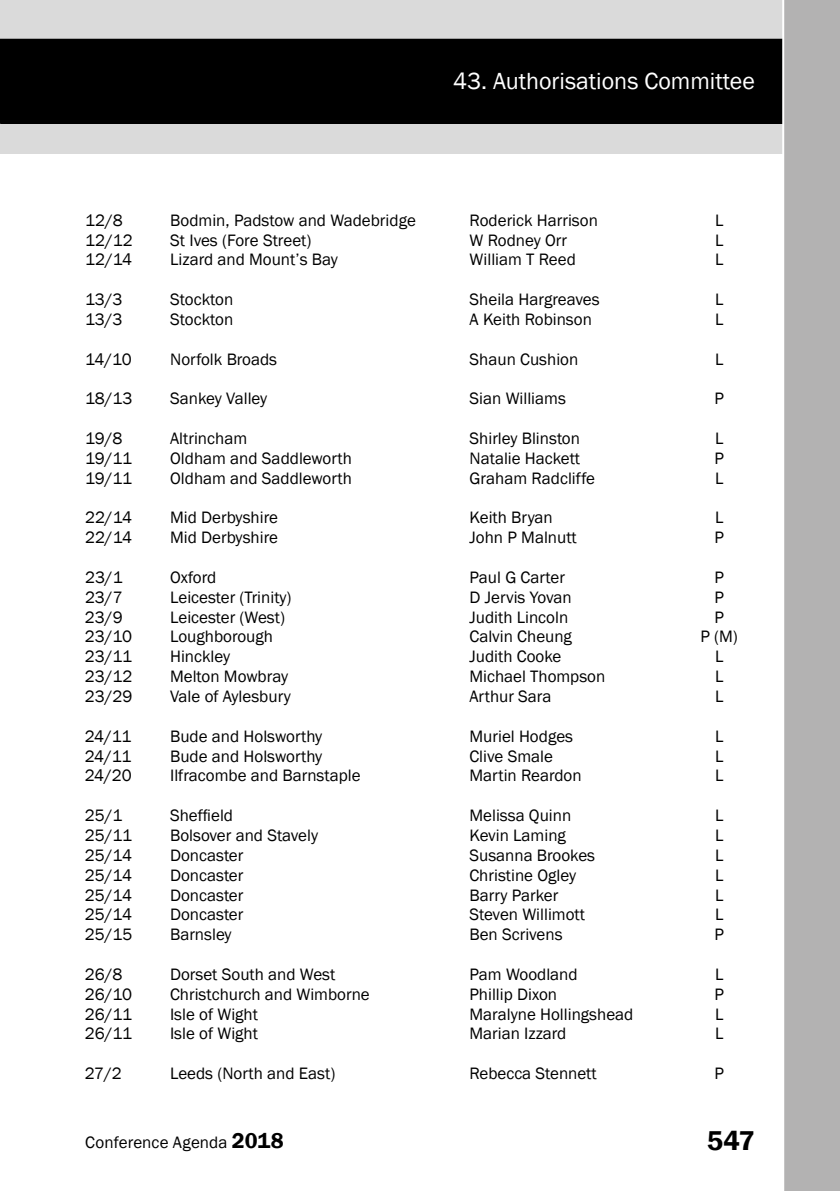
<style>
.page{position:relative;width:840px;height:1191px;background:#fff}
.page>*{position:absolute;margin:0;border:0;box-sizing:border-box;transform-origin:0 0}
.t1{font:600 28px "Franklin Gothic";color:#000}
.t2{font:24px "Franklin Gothic";color:#fff}
.t3{font:17px "Franklin Gothic";color:#000}
.s1{font-weight:600;font-size:22px}
</style>
<div class="page">
<div style="left:0;top:0;width:839px;height:154px;background:#dadada"></div>
<div style="left:0;top:39px;width:839px;height:84px;background:#000"></div>
<div style="left:0;top:39px;width:839px;height:85px;border:1px solid #000"></div>
<div style="left:781px;top:0;width:58px;height:1191px;background:#b3b2b2"></div>
<h2 class="t2" style="left:453px;top:66px;width:303px">43. Authorisations Committee</h2>
<p class="t3" style="left:85px;top:209px;width:39px">12/8</p>
<p class="t3" style="left:170px;top:209px;width:247px">Bodmin, Padstow and Wadebridge</p>
<p class="t3" style="left:469px;top:209px;width:130px">Roderick Harrison</p>
<p class="t3" style="left:714px;top:209px;width:10px">L</p>
<p class="t3" style="left:85px;top:229px;width:49px">12/12</p>
<p class="t3" style="left:170px;top:229px;width:142px">St Ives (Fore Street)</p>
<p class="t3" style="left:469px;top:229px;width:99px">W Rodney Orr</p>
<p class="t3" style="left:714px;top:229px;width:10px">L</p>
<p class="t3" style="left:85px;top:249px;width:49px">12/14</p>
<p class="t3" style="left:170px;top:249px;width:169px">Lizard and Mount’s Bay</p>
<p class="t3" style="left:469px;top:249px;width:108px">William T Reed</p>
<p class="t3" style="left:714px;top:249px;width:10px">L</p>
<p class="t3" style="left:85px;top:289px;width:39px">13/3</p>
<p class="t3" style="left:170px;top:289px;width:64px">Stockton</p>
<p class="t3" style="left:469px;top:289px;width:131px">Sheila Hargreaves</p>
<p class="t3" style="left:714px;top:289px;width:10px">L</p>
<p class="t3" style="left:85px;top:309px;width:39px">13/3</p>
<p class="t3" style="left:170px;top:309px;width:64px">Stockton</p>
<p class="t3" style="left:469px;top:309px;width:124px">A Keith Robinson</p>
<p class="t3" style="left:714px;top:309px;width:10px">L</p>
<p class="t3" style="left:85px;top:348px;width:48px">14/10</p>
<p class="t3" style="left:170px;top:348px;width:108px">Norfolk Broads</p>
<p class="t3" style="left:469px;top:348px;width:110px">Shaun Cushion</p>
<p class="t3" style="left:714px;top:348px;width:10px">L</p>
<p class="t3" style="left:85px;top:388px;width:49px">18/13</p>
<p class="t3" style="left:170px;top:388px;width:98px">Sankey Valley</p>
<p class="t3" style="left:469px;top:388px;width:98px">Sian Williams</p>
<p class="t3" style="left:714px;top:388px;width:11px">P</p>
<p class="t3" style="left:85px;top:428px;width:39px">19/8</p>
<p class="t3" style="left:170px;top:428px;width:78px">Altrincham</p>
<p class="t3" style="left:469px;top:428px;width:112px">Shirley Blinston</p>
<p class="t3" style="left:714px;top:428px;width:10px">L</p>
<p class="t3" style="left:85px;top:447px;width:49px">19/11</p>
<p class="t3" style="left:170px;top:447px;width:183px">Oldham and Saddleworth</p>
<p class="t3" style="left:469px;top:447px;width:112px">Natalie Hackett</p>
<p class="t3" style="left:714px;top:447px;width:11px">P</p>
<p class="t3" style="left:85px;top:467px;width:49px">19/11</p>
<p class="t3" style="left:170px;top:467px;width:183px">Oldham and Saddleworth</p>
<p class="t3" style="left:469px;top:467px;width:127px">Graham Radcliffe</p>
<p class="t3" style="left:714px;top:467px;width:10px">L</p>
<p class="t3" style="left:85px;top:507px;width:49px">22/14</p>
<p class="t3" style="left:170px;top:507px;width:109px">Mid Derbyshire</p>
<p class="t3" style="left:469px;top:507px;width:85px">Keith Bryan</p>
<p class="t3" style="left:714px;top:507px;width:10px">L</p>
<p class="t3" style="left:85px;top:527px;width:49px">22/14</p>
<p class="t3" style="left:170px;top:527px;width:109px">Mid Derbyshire</p>
<p class="t3" style="left:469px;top:527px;width:109px">John P Malnutt</p>
<p class="t3" style="left:714px;top:527px;width:11px">P</p>
<p class="t3" style="left:85px;top:567px;width:39px">23/1</p>
<p class="t3" style="left:170px;top:567px;width:47px">Oxford</p>
<p class="t3" style="left:469px;top:567px;width:97px">Paul G Carter</p>
<p class="t3" style="left:714px;top:567px;width:11px">P</p>
<p class="t3" style="left:85px;top:586px;width:39px">23/7</p>
<p class="t3" style="left:170px;top:586px;width:123px">Leicester (Trinity)</p>
<p class="t3" style="left:469px;top:586px;width:104px">D Jervis Yovan</p>
<p class="t3" style="left:714px;top:586px;width:11px">P</p>
<p class="t3" style="left:85px;top:606px;width:39px">23/9</p>
<p class="t3" style="left:170px;top:606px;width:116px">Leicester (West)</p>
<p class="t3" style="left:469px;top:606px;width:100px">Judith Lincoln</p>
<p class="t3" style="left:714px;top:606px;width:11px">P</p>
<p class="t3" style="left:85px;top:626px;width:49px">23/10</p>
<p class="t3" style="left:170px;top:626px;width:104px">Loughborough</p>
<p class="t3" style="left:469px;top:626px;width:104px">Calvin Cheung</p>
<p class="t3" style="left:700px;top:626px;width:39px">P (M)</p>
<p class="t3" style="left:85px;top:646px;width:49px">23/11</p>
<p class="t3" style="left:170px;top:646px;width:62px">Hinckley</p>
<p class="t3" style="left:469px;top:646px;width:93px">Judith Cooke</p>
<p class="t3" style="left:714px;top:646px;width:10px">L</p>
<p class="t3" style="left:85px;top:666px;width:49px">23/12</p>
<p class="t3" style="left:170px;top:666px;width:119px">Melton Mowbray</p>
<p class="t3" style="left:469px;top:666px;width:137px">Michael Thompson</p>
<p class="t3" style="left:714px;top:666px;width:10px">L</p>
<p class="t3" style="left:85px;top:686px;width:49px">23/29</p>
<p class="t3" style="left:170px;top:686px;width:122px">Vale of Aylesbury</p>
<p class="t3" style="left:469px;top:686px;width:84px">Arthur Sara</p>
<p class="t3" style="left:714px;top:686px;width:10px">L</p>
<p class="t3" style="left:85px;top:725px;width:48px">24/11</p>
<p class="t3" style="left:170px;top:725px;width:154px">Bude and Holsworthy</p>
<p class="t3" style="left:469px;top:725px;width:105px">Muriel Hodges</p>
<p class="t3" style="left:714px;top:725px;width:10px">L</p>
<p class="t3" style="left:85px;top:745px;width:48px">24/11</p>
<p class="t3" style="left:170px;top:745px;width:154px">Bude and Holsworthy</p>
<p class="t3" style="left:469px;top:745px;width:85px">Clive Smale</p>
<p class="t3" style="left:714px;top:745px;width:10px">L</p>
<p class="t3" style="left:85px;top:765px;width:48px">24/20</p>
<p class="t3" style="left:170px;top:765px;width:192px">Ilfracombe and Barnstaple</p>
<p class="t3" style="left:469px;top:765px;width:114px">Martin Reardon</p>
<p class="t3" style="left:714px;top:765px;width:10px">L</p>
<p class="t3" style="left:85px;top:805px;width:39px">25/1</p>
<p class="t3" style="left:170px;top:805px;width:64px">Sheffield</p>
<p class="t3" style="left:469px;top:805px;width:103px">Melissa Quinn</p>
<p class="t3" style="left:714px;top:805px;width:10px">L</p>
<p class="t3" style="left:85px;top:824px;width:49px">25/11</p>
<p class="t3" style="left:170px;top:824px;width:149px">Bolsover and Stavely</p>
<p class="t3" style="left:469px;top:824px;width:98px">Kevin Laming</p>
<p class="t3" style="left:714px;top:824px;width:10px">L</p>
<p class="t3" style="left:85px;top:844px;width:49px">25/14</p>
<p class="t3" style="left:170px;top:844px;width:75px">Doncaster</p>
<p class="t3" style="left:469px;top:844px;width:127px">Susanna Brookes</p>
<p class="t3" style="left:714px;top:844px;width:10px">L</p>
<p class="t3" style="left:85px;top:864px;width:49px">25/14</p>
<p class="t3" style="left:170px;top:864px;width:75px">Doncaster</p>
<p class="t3" style="left:469px;top:864px;width:108px">Christine Ogley</p>
<p class="t3" style="left:714px;top:864px;width:10px">L</p>
<p class="t3" style="left:85px;top:884px;width:49px">25/14</p>
<p class="t3" style="left:170px;top:884px;width:75px">Doncaster</p>
<p class="t3" style="left:469px;top:884px;width:90px">Barry Parker</p>
<p class="t3" style="left:714px;top:884px;width:10px">L</p>
<p class="t3" style="left:85px;top:904px;width:49px">25/14</p>
<p class="t3" style="left:170px;top:904px;width:75px">Doncaster</p>
<p class="t3" style="left:469px;top:904px;width:117px">Steven Willimott</p>
<p class="t3" style="left:714px;top:904px;width:10px">L</p>
<p class="t3" style="left:85px;top:924px;width:49px">25/15</p>
<p class="t3" style="left:170px;top:924px;width:63px">Barnsley</p>
<p class="t3" style="left:469px;top:924px;width:95px">Ben Scrivens</p>
<p class="t3" style="left:714px;top:924px;width:11px">P</p>
<p class="t3" style="left:85px;top:963px;width:39px">26/8</p>
<p class="t3" style="left:170px;top:963px;width:167px">Dorset South and West</p>
<p class="t3" style="left:469px;top:963px;width:110px">Pam Woodland</p>
<p class="t3" style="left:714px;top:963px;width:10px">L</p>
<p class="t3" style="left:85px;top:983px;width:49px">26/10</p>
<p class="t3" style="left:170px;top:983px;width:201px">Christchurch and Wimborne</p>
<p class="t3" style="left:469px;top:983px;width:89px">Phillip Dixon</p>
<p class="t3" style="left:714px;top:983px;width:11px">P</p>
<p class="t3" style="left:85px;top:1003px;width:49px">26/11</p>
<p class="t3" style="left:170px;top:1003px;width:89px">Isle of Wight</p>
<p class="t3" style="left:469px;top:1003px;width:165px">Maralyne Hollingshead</p>
<p class="t3" style="left:714px;top:1003px;width:10px">L</p>
<p class="t3" style="left:85px;top:1023px;width:49px">26/11</p>
<p class="t3" style="left:170px;top:1023px;width:89px">Isle of Wight</p>
<p class="t3" style="left:469px;top:1023px;width:98px">Marian Izzard</p>
<p class="t3" style="left:714px;top:1023px;width:10px">L</p>
<p class="t3" style="left:85px;top:1062px;width:38px">27/2</p>
<p class="t3" style="left:170px;top:1062px;width:167px">Leeds (North and East)</p>
<p class="t3" style="left:469px;top:1062px;width:129px">Rebecca Stennett</p>
<p class="t3" style="left:714px;top:1062px;width:11px">P</p>
<p class="t3" style="left:85px;top:1131px;width:200px">Conference Agenda <span class="s1">2018</span></p>
<h1 class="t1" style="left:706px;top:1123px;width:50px">547</h1>
</div>
